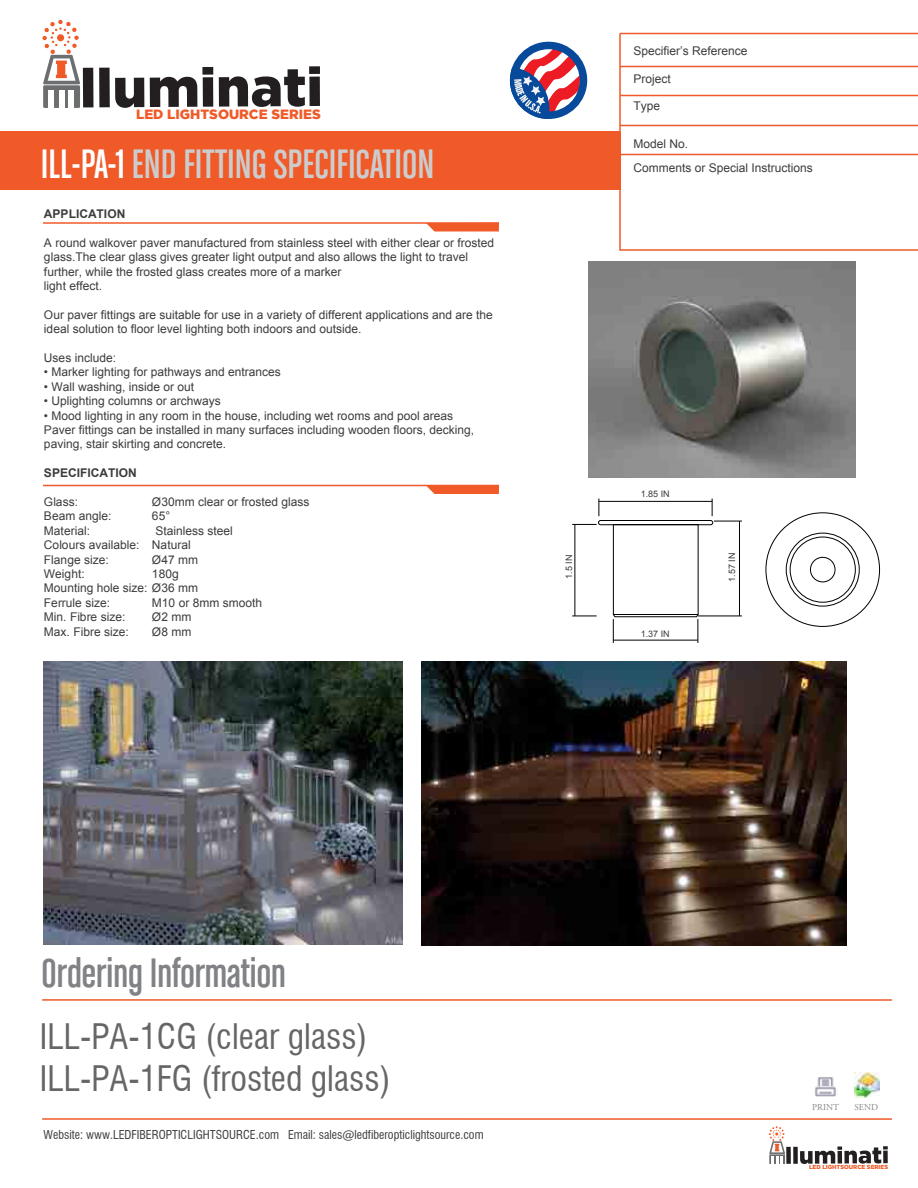
<style>
.page{position:relative;width:918px;height:1188px;background:#fff}
.page>*{position:absolute;margin:0;border:0;box-sizing:border-box;transform-origin:0 0}
.t1{font:43.5px "Chalet Comprime Cologne Sixty";color:#ccc}
.t2{font:43.5px "Chalet Comprime Cologne Sixty";color:#808285}
.t3{font:condensed 34.35px/41.2px "Swiss 721 BT";color:#666}
.t4{font:900 13.35px "Gotham";color:#f05a28}
.t5{font:12px/14.4px "Arial";color:#3c3c3c}
.t6{font:condensed 12px "Swiss 721 BT";color:#3d3d3d}
.t7{font:700 12px "Arial";color:#3c3c3c}
.t8{font:9px "Arial";color:#3c3c3c}
.t9{font:9px "Adobe Garamond Pro";color:#808285}
.t10{font:900 5.7px "Gotham";color:#f05a28}
.s1{color:#fff}
</style>
<div class="page">
<hr style="left:42px;top:999px;width:850px;height:2px;background:#f05a28">
<hr style="left:42px;top:1118px;width:850px;height:2px;background:#f05a28">
<div style="left:0;top:131px;width:620px;height:59px;background:#f05a28"></div>
<svg style="left:619px;top:32px;width:299px;height:219px"></svg>
<hr style="left:620px;top:33px;width:298px;height:1px;background:#f05a28">
<hr style="left:620px;top:66px;width:298px;height:1px;background:#f05a28">
<hr style="left:620px;top:95px;width:298px;height:1px;background:#f05a28">
<hr style="left:620px;top:125px;width:298px;height:1px;background:#f05a28">
<hr style="left:620px;top:154px;width:298px;height:1px;background:#f05a28">
<svg style="left:510px;top:42px;width:77px;height:77px"></svg>
<img style="left:815px;top:1077px;width:21px;height:20px">
<img style="left:854px;top:1072px;width:26px;height:25px">
<div style="left:83px;top:68px;width:10px;height:39px;background:#231f20"></div>
<div style="left:99px;top:68px;width:11px;height:39px;background:#231f20"></div>
<svg style="left:115px;top:78px;width:29px;height:30px"></svg>
<svg style="left:150px;top:67px;width:63px;height:40px"></svg>
<svg style="left:219px;top:66px;width:101px;height:41px"></svg>
<div style="left:43px;top:85px;width:37px;height:23px;background:#6d6e70"></div>
<svg style="left:42px;top:20px;width:38px;height:64px"></svg>
<div style="left:49px;top:90px;width:5px;height:22px;background:#fff"></div>
<div style="left:59px;top:90px;width:5px;height:22px;background:#fff"></div>
<div style="left:68px;top:90px;width:5px;height:22px;background:#fff"></div>
<hr style="left:43px;top:222px;width:456px;height:2px;background:#f05a28">
<svg style="left:426px;top:223px;width:73px;height:9px"></svg>
<hr style="left:43px;top:485px;width:456px;height:1px;background:#f05a28">
<svg style="left:426px;top:486px;width:73px;height:8px"></svg>
<div style="left:786px;top:1147px;width:5px;height:17px;background:#231f20"></div>
<div style="left:793px;top:1147px;width:5px;height:17px;background:#231f20"></div>
<svg style="left:800px;top:1146px;width:88px;height:18px"></svg>
<svg style="left:769px;top:1126px;width:16px;height:38px"></svg>
<img style="left:43px;top:661px;width:360px;height:284px">
<img style="left:421px;top:662px;width:426px;height:283px">
<div style="left:598px;top:520px;width:115px;height:5px;border:1px solid #000;border-radius:2px"></div>
<div style="left:613px;top:524px;width:86px;height:91px;border:1px solid #000"></div>
<hr style="left:599px;top:501px;width:113px;height:1px;background:#000">
<svg style="left:598px;top:499px;width:1px;height:17px"></svg>
<hr style="left:574px;top:524px;width:1px;height:92px;background:#000">
<svg style="left:572px;top:524px;width:25px;height:1px"></svg>
<svg style="left:572px;top:616px;width:25px;height:1px"></svg>
<svg style="left:612px;top:613px;width:87px;height:30px"></svg>
<svg style="left:712px;top:499px;width:30px;height:23px"></svg>
<hr style="left:698px;top:616px;width:44px;height:1px;background:#000">
<hr style="left:739px;top:521px;width:1px;height:95px;background:#000">
<div style="left:786px;top:533px;width:74px;height:74px;border:1px solid #000;border-radius:50%"></div>
<div style="left:790px;top:537px;width:66px;height:66px;border:1px solid #000;border-radius:50%"></div>
<div style="left:810px;top:557px;width:25px;height:25px;border:1px solid #000;border-radius:50%"></div>
<img style="left:588px;top:262px;width:268px;height:216px">
<p class="t4" style="left:136px;top:106px;width:186px">LED LIGHTSOURCE SERIES</p>
<h1 class="t1" style="left:41px;top:140px;width:395px"><span class="s1">ILL-PA-1</span> END FITTING SPECIFICATION</h1>
<p class="t7" style="left:44px;top:206px;width:83px">APPLICATION</p>
<p class="t5" style="left:44px;top:236px;width:452px">A round walkover paver manufactured from stainless steel with either clear or frosted glass.The clear glass gives greater light output and also allows the light to travel further, while the frosted glass creates more of a marker<br>light effect.</p>
<p class="t5" style="left:44px;top:308px;width:450px">Our paver fittings are suitable for use in a variety of different applications and are the ideal solution to floor level lighting both indoors and outside.</p>
<p class="t5" style="left:44px;top:351px;width:74px">Uses include:</p>
<p class="t5" style="left:44px;top:365px;width:238px">• Marker lighting for pathways and entrances</p>
<p class="t5" style="left:44px;top:380px;width:152px">• Wall washing, inside or out</p>
<p class="t5" style="left:44px;top:394px;width:178px">• Uplighting columns or archways</p>
<p class="t5" style="left:44px;top:408px;width:432px">• Mood lighting in any room in the house, including wet rooms and pool areas<br>Paver fittings can be installed in many surfaces including wooden floors, decking, paving, stair skirting and concrete.</p>
<p class="t7" style="left:44px;top:465px;width:94px">SPECIFICATION</p>
<p class="t5" style="left:44px;top:495px;width:36px">Glass:</p>
<p class="t5" style="left:152px;top:495px;width:159px">Ø30mm clear or frosted glass</p>
<p class="t5" style="left:44px;top:509px;width:69px">Beam angle:</p>
<p class="t5" style="left:152px;top:509px;width:20px">65°</p>
<p class="t5" style="left:44px;top:524px;width:48px">Material:</p>
<p class="t5" style="left:44px;top:524px;width:190px;text-indent:111px">Stainless steel<br>Colours available: Natural<br>Flange size:</p>
<p class="t5" style="left:152px;top:552px;width:48px">Ø47 mm</p>
<p class="t5" style="left:44px;top:567px;width:156px;text-indent:108px">180g<br>Mounting hole size: Ø36 mm<br>Ferrule size:</p>
<p class="t5" style="left:44px;top:567px;width:42px">Weight:</p>
<p class="t5" style="left:152px;top:596px;width:112px">M10 or 8mm smooth</p>
<p class="t5" style="left:44px;top:610px;width:83px">Min. Fibre size:</p>
<p class="t5" style="left:152px;top:610px;width:41px">Ø2 mm</p>
<p class="t5" style="left:44px;top:624px;width:86px">Max. Fibre size:</p>
<p class="t5" style="left:152px;top:624px;width:41px">Ø8 mm</p>
<p class="t5" style="left:633px;top:44px;width:116px">Specifier’s Reference</p>
<p class="t5" style="left:633px;top:72px;width:39px">Project</p>
<p class="t5" style="left:633px;top:99px;width:28px">Type</p>
<p class="t5" style="left:633px;top:132px;width:181px;line-height:24px">Model No.<br>Comments or Special Instructions</p>
<p class="t8" style="left:641px;top:488px;width:31px">1.85 IN</p>
<p class="t8" style="left:563px;top:579px;width:26px;rotate:-90deg">1.5 IN</p>
<p class="t8" style="left:726px;top:582px;width:31px;rotate:-90deg">1.57 IN</p>
<p class="t8" style="left:641px;top:628px;width:31px">1.37 IN</p>
<h1 class="t2" style="left:42px;top:949px;width:246px">Ordering Information</h1>
<h2 class="t3" style="left:40px;top:1016px;width:352px">ILL-PA-1CG (clear glass)<br>ILL-PA-1FG (frosted glass)</h2>
<p class="t6" style="left:44px;top:1127px;width:442px">Website: www.LEDFIBEROPTICLIGHTSOURCE.com Email: sales@ledfiberopticlightsource.com</p>
<p class="t9" style="left:812px;top:1101px;width:28px">PRINT</p>
<p class="t9" style="left:854px;top:1101px;width:25px">SEND</p>
<p class="t10" style="left:809px;top:1163px;width:81px">LED LIGHTSOURCE SERIES</p>
</div>
